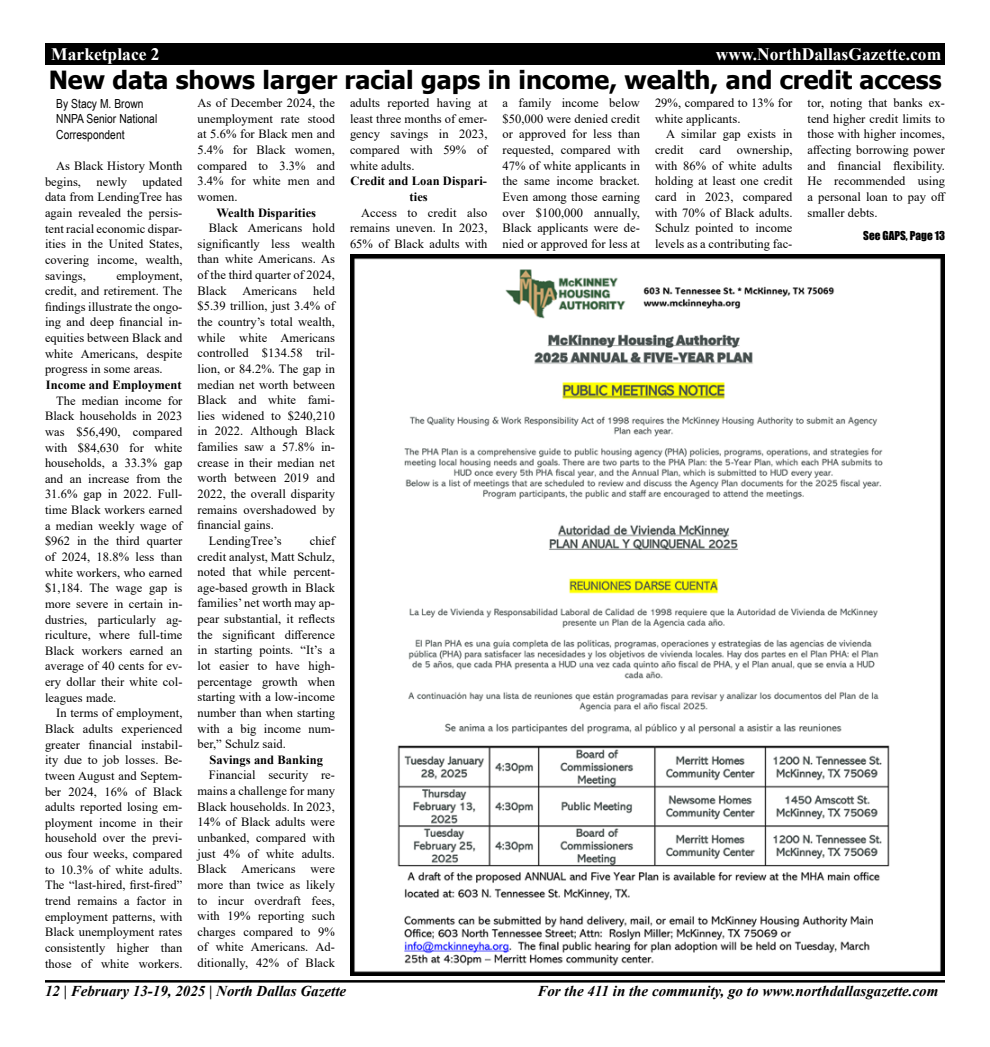
<style>
.page{position:relative;width:990px;height:1047px;background:#fff}
.page>*{position:absolute;margin:0;border:0;box-sizing:border-box;transform-origin:0 0}
.t1{font:700 25px "Tahoma";color:#000}
.t2{font:700 17.5px "Times New Roman";color:#fff}
.t3{font:italic 700 15px "Times New Roman";color:#000}
.t4{font:12.5px/15.6px "Times New Roman";letter-spacing:.005em;color:#000;text-align:justify}
.t5{font:700 12.5px/15.6px "Times New Roman";letter-spacing:.005em;color:#000;text-align:center}
.t6{font:12.5px/15.6px "Arial Narrow";letter-spacing:.005em;color:#000}
.t7{font:11.25px "Impact";color:#000}
</style>
<div class="page">
<hr style="left:45px;top:979px;width:900px;height:3px;background:#000">
<div style="left:45px;top:44px;width:900px;height:21px;background:#000"></div>
<img style="left:350px;top:255px;width:595px;height:720px">
<h2 class="t2" style="left:51px;top:41px;width:110px">Marketplace 2</h2>
<h2 class="t2" style="left:716px;top:41px;width:227px">www.NorthDallasGazette.com</h2>
<h1 class="t1" style="left:49px;top:62px;width:894px">New data shows larger racial gaps in income, wealth, and credit access</h1>
<p class="t6" style="left:56px;top:95px;width:103px">By Stacy M. Brown<br>NNPA Senior National<br>Correspondent</p>
<p class="t4" style="left:45px;top:158px;width:139px;text-indent:11px">As Black History Month begins, newly updated data from LendingTree has again revealed the persis&shy;tent racial economic dispar&shy;ities in the United States, covering income, wealth, savings,</p>
<p class="t4" style="left:198px;top:95px;width:139px">As of December 2024, the unemployment rate stood at 5.6% for Black men and 5.4% for Black women, compared to 3.3% and 3.4% for white men and women.</p>
<p class="t5" style="left:216px;top:204px;width:101px">Wealth Disparities</p>
<p class="t4" style="left:198px;top:220px;width:139px;text-indent:11px">Black Americans hold significantly less wealth than white Americans. As of the third quarter of 2024, Black Americans</p>
<p class="t4" style="left:350px;top:95px;width:139px">adults reported having at least three months of emer&shy;gency savings in 2023, compared with 59% of white adults.</p>
<p class="t5" style="left:350px;top:173px;width:138px">Credit and Loan Dispari&shy;ties</p>
<p class="t4" style="left:350px;top:204px;width:139px;text-indent:11px">Access to credit also remains uneven. In 2023, 65% of Black adults with</p>
<p class="t4" style="left:502px;top:95px;width:139px">a family income below $50,000 were denied credit or approved for less than requested, compared with 47% of white applicants in the same income bracket.<br>Even among those earning over $100,000 annually, Black applicants were de&shy;nied or approved for less at</p>
<p class="t4" style="left:655px;top:95px;width:139px">29%, compared to 13% for white applicants.</p>
<p class="t4" style="left:808px;top:95px;width:140px">tor, noting that banks ex&shy;tend higher credit limits to those with higher incomes, affecting borrowing power and financial flexibility.<br>He recommended using a personal loan to pay off smaller debts.</p>
<p class="t7" style="left:863px;top:226px;width:83px">See GAPS, Page 13</p>
<p class="t4" style="left:655px;top:126px;width:139px;text-indent:11px">A similar gap exists in credit</p>
<p class="t4" style="left:655px;top:142px;width:139px;text-indent:82px">ownership, with 86% of white adults holding at least one credit card in 2023, compared with 70% of Black adults.<br>Schulz pointed to income levels as a contributing fac-</p>
<p class="t4" style="left:699px;top:142px;width:23px">card</p>
<p class="t4" style="left:45px;top:267px;width:139px;text-indent:71px">employment, credit, and retirement. The findings illustrate the ongo&shy;ing and deep financial in&shy;equities between Black and white Americans, despite progress in some areas.</p>
<p class="t5" style="left:46px;top:376px;width:137px">Income and Employment</p>
<p class="t4" style="left:45px;top:392px;width:139px;text-indent:11px">The median income for Black households in 2023 was $56,490, compared with $84,630 for white households, a 33.3% gap and an increase from the 31.6% gap in 2022. Full&shy;time Black workers earned a median weekly wage of $962 in the third quarter of 2024, 18.8% less than white workers, who earned $1,184. The wage gap is more severe in certain in&shy;dustries, particularly ag&shy;riculture, where full-time Black workers earned an average of 40 cents for ev&shy;ery dollar their white col&shy;leagues made.</p>
<p class="t4" style="left:45px;top:704px;width:139px;text-indent:11px">In terms of employment, Black adults experienced greater financial instabil&shy;ity due to job losses. Be&shy;tween August and Septem&shy;ber 2024, 16% of Black adults reported losing em&shy;ployment income in their household over the previ&shy;ous four weeks, compared to 10.3% of white adults.<br>The “last-hired, first-fired” trend remains a factor in employment patterns, with Black unemployment rates consistently higher than those of white workers.</p>
<p class="t4" style="left:313px;top:282px;width:23px">held</p>
<p class="t4" style="left:198px;top:298px;width:139px">$5.39 trillion, just 3.4% of</p>
<p class="t4" style="left:198px;top:313px;width:139px">the country’s total wealth,</p>
<p class="t4" style="left:198px;top:329px;width:139px">while white Americans</p>
<p class="t4" style="left:198px;top:345px;width:139px">controlled $134.58 tril-</p>
<p class="t4" style="left:198px;top:360px;width:139px">lion, or 84.2%. The gap in</p>
<p class="t4" style="left:198px;top:376px;width:139px">median net worth between</p>
<p class="t4" style="left:198px;top:392px;width:139px">Black and white fami-</p>
<p class="t4" style="left:198px;top:407px;width:139px">lies widened to $240,210</p>
<p class="t4" style="left:198px;top:423px;width:139px">in 2022. Although Black</p>
<p class="t4" style="left:198px;top:438px;width:139px">families saw a 57.8% in-</p>
<p class="t4" style="left:198px;top:454px;width:139px">crease in their median net</p>
<p class="t4" style="left:198px;top:470px;width:139px">worth between 2019 and</p>
<p class="t4" style="left:198px;top:485px;width:139px">2022, the overall disparity</p>
<p class="t4" style="left:198px;top:501px;width:139px">remains overshadowed by</p>
<p class="t4" style="left:198px;top:517px;width:78px">financial gains.</p>
<p class="t4" style="left:209px;top:532px;width:75px">LendingTree’s</p>
<p class="t4" style="left:198px;top:532px;width:139px;text-indent:112px">chief credit analyst, Matt Schulz, noted that while percent&shy;age-based growth in Black families’ net worth may ap&shy;pear substantial, it reflects the significant difference in starting points. “It’s a lot easier to have high&shy;percentage growth when starting with a low-income number than when starting with a big income num&shy;ber,” Schulz said.</p>
<p class="t5" style="left:210px;top:751px;width:115px">Savings and Banking</p>
<p class="t4" style="left:198px;top:767px;width:139px;text-indent:11px">Financial security re&shy;mains a challenge for many Black households. In 2023, 14% of Black adults were unbanked, compared with just 4% of white adults.<br>Black Americans were more than twice as likely to incur overdraft fees, with 19% reporting such charges compared to 9% of white Americans. Ad&shy;ditionally, 42% of Black</p>
<p class="t3" style="left:45px;top:980px;width:303px">12 | February 13-19, 2025 | North Dallas Gazette</p>
<p class="t3" style="left:537px;top:980px;width:403px">For the 411 in the community, go to www.northdallasgazette.com</p>
</div>
